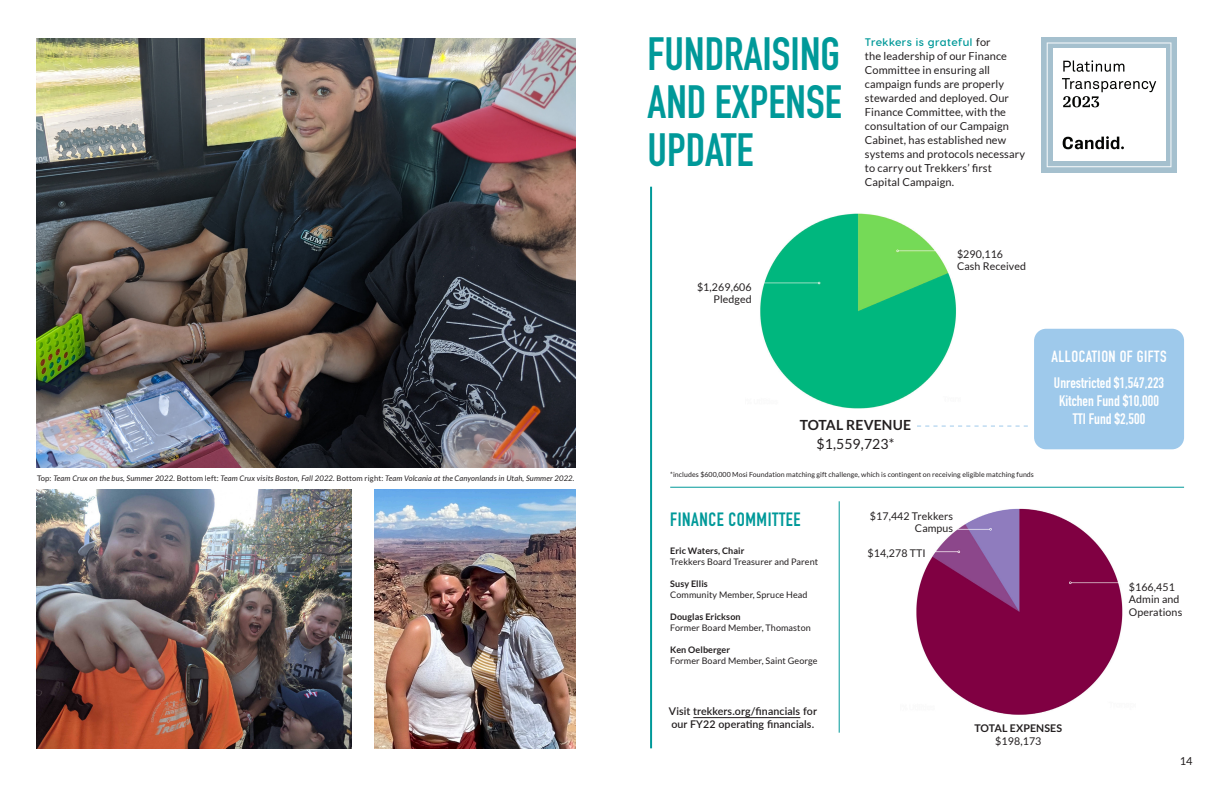
<style>
.page{position:relative;width:1224px;height:792px;background:#fff}
.page>*{position:absolute;margin:0;border:0;box-sizing:border-box;transform-origin:0 0}
.t1{font:700 46px "DIN Condensed";color:#099}
.t2{font:700 19px "DIN Condensed";letter-spacing:.03em;color:#099}
.t3{font:700 16px "DIN Condensed";letter-spacing:.03em;color:#fff}
.t4{font:700 15px "DIN Condensed";color:#fff}
.t5{font:700 14px "Lato";letter-spacing:.01em;color:#231f20}
.t6{font:14px "Lato";letter-spacing:.01em;color:#231f20}
.t7{font:11px/14px "Lato";letter-spacing:.01em;color:#231f20}
.t8{font:10.6px "Lato";letter-spacing:.01em;color:#231f20}
.t9{font:600 10.6px/13px "Lato";letter-spacing:.01em;color:#231f20}
.t10{font:700 10.6px "Lato";letter-spacing:.01em;color:#231f20}
.t11{font:9px "Lato";letter-spacing:.01em;color:#231f20}
.t12{font:700 9px "Lato";letter-spacing:.01em;color:#231f20}
.t13{font:italic 7.7px "Lato";letter-spacing:.02em;color:#231f20}
.t14{font:7px "Lato";letter-spacing:.01em;color:#231f20}
.s1{font-style:normal}
.s2{font-family:"Visby Round CF";font-weight:600;color:#099}
</style>
<div class="page">
<hr style="left:650px;top:187px;width:2px;height:561px;background:#099">
<img style="left:760px;top:213px;width:196px;height:196px">
<img style="left:916px;top:508px;width:207px;height:207px">
<svg style="left:1041px;top:37px;width:136px;height:136px;background:#a9c3d0"></svg>
<svg style="left:1047px;top:43px;width:124px;height:124px"></svg>
<hr style="left:670px;top:487px;width:514px;height:1px;background:#099">
<hr style="left:839px;top:501px;width:1px;height:232px;background:#099">
<div style="left:1034px;top:329px;width:150px;height:120px;background:#9ec9eb;border-radius:12px"></div>
<svg style="left:917px;top:426px;width:111px;height:1px"></svg>
<hr style="left:693px;top:717px;width:107px;height:1px;background:#231f20">
<img style="left:36px;top:490px;width:315px;height:258px">
<img style="left:374px;top:490px;width:202px;height:258px">
<img style="left:36px;top:38px;width:540px;height:430px">
<p class="t13" style="left:37px;top:474px;width:539px"><span class="s1">Top:</span> Team Crux on the bus, Summer 2022. <span class="s1">Bottom left:</span> Team Crux visits Boston, Fall 2022. <span class="s1">Bottom right:</span> Team Volcania at the Canyonlands in Utah, Summer 2022.</p>
<p class="t1" style="left:648px;top:23px;width:194px">FUNDRAISING</p>
<p class="t1" style="left:648px;top:71px;width:196px">AND EXPENSE</p>
<p class="t1" style="left:648px;top:119px;width:107px">UPDATE</p>
<p class="t7" style="left:865px;top:35px;width:162px"><span class="s2">Trekkers is grateful</span> for<br>the leadership of our Finance<br>Committee in ensuring all campaign funds are properly stewarded and deployed. Our<br>Finance Committee, with the consultation of our Campaign<br>Cabinet, has established new systems and protocols necessary to carry out Trekkers’ first<br>Capital Campaign.</p>
<p class="t8" style="left:697px;top:281px;width:56px">$1,269,606</p>
<p class="t8" style="left:713px;top:293px;width:40px">Pledged</p>
<p class="t8" style="left:957px;top:248px;width:48px">$290,116</p>
<p class="t8" style="left:957px;top:260px;width:70px">Cash Received</p>
<p class="t5" style="left:800px;top:417px;width:113px">TOTAL REVENUE</p>
<p class="t6" style="left:817px;top:436px;width:79px">$1,559,723*</p>
<p class="t14" style="left:670px;top:470px;width:365px">*includes $600,000 Mosi Foundation matching gift challenge, which is contingent on receiving eligible matching funds</p>
<p class="t2" style="left:670px;top:506px;width:132px">FINANCE COMMITTEE</p>
<p class="t12" style="left:670px;top:546px;width:76px">Eric Waters, Chair</p>
<p class="t11" style="left:670px;top:557px;width:149px">Trekkers Board Treasurer and Parent</p>
<p class="t12" style="left:670px;top:579px;width:39px">Susy Ellis</p>
<p class="t11" style="left:670px;top:590px;width:139px">Community Member, Spruce Head</p>
<p class="t12" style="left:670px;top:612px;width:72px">Douglas Erickson</p>
<p class="t11" style="left:670px;top:623px;width:142px">Former Board Member, Thomaston</p>
<p class="t12" style="left:670px;top:645px;width:61px">Ken Oelberger</p>
<p class="t11" style="left:670px;top:656px;width:149px">Former Board Member, Saint George</p>
<p class="t8" style="left:870px;top:510px;width:85px">$17,442 Trekkers</p>
<p class="t8" style="left:915px;top:523px;width:40px">Campus</p>
<p class="t8" style="left:868px;top:547px;width:60px">$14,278 TTI</p>
<p class="t3" style="left:1052px;top:346px;width:116px">ALLOCATION OF GIFTS</p>
<p class="t4" style="left:1054px;top:373px;width:112px">Unrestricted $1,547,223</p>
<p class="t4" style="left:1059px;top:391px;width:101px">Kitchen Fund $10,000</p>
<p class="t4" style="left:1073px;top:409px;width:74px">TTI Fund $2,500</p>
<p class="t8" style="left:1129px;top:581px;width:48px">$166,451</p>
<p class="t8" style="left:1129px;top:593px;width:52px">Admin and</p>
<p class="t8" style="left:1129px;top:606px;width:55px">Operations</p>
<p class="t9" style="left:669px;top:704px;width:149px">Visit trekkers.org/financials for our FY22 operating financials.</p>
<p class="t10" style="left:975px;top:722px;width:89px">TOTAL EXPENSES</p>
<p class="t8" style="left:995px;top:735px;width:48px">$198,173</p>
<p class="t7" style="left:1180px;top:754px;width:14px">14</p>
</div>
